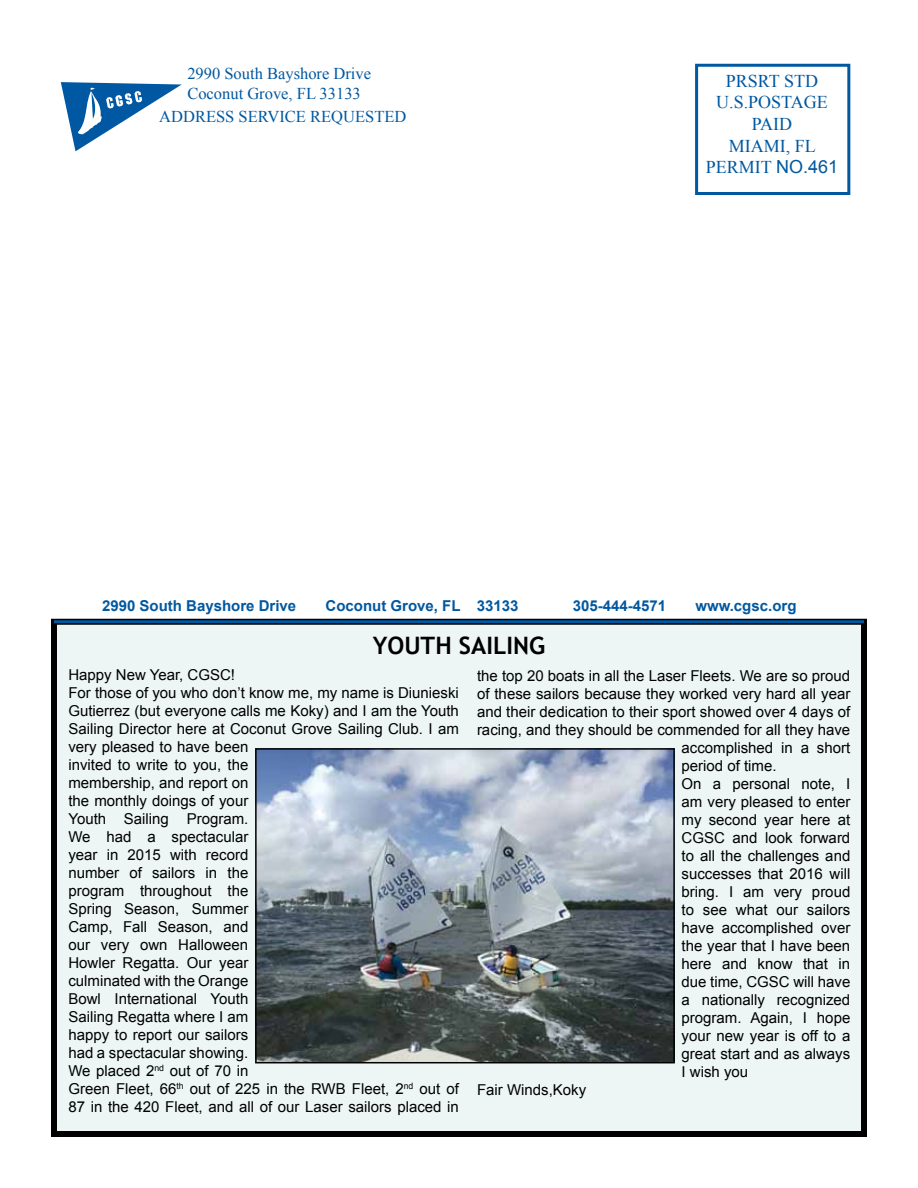
<style>
.page{position:relative;width:918px;height:1188px;background:#fff}
.page>*{position:absolute;margin:0;border:0;box-sizing:border-box;transform-origin:0 0}
.t1{font:700 24px "Trebuchet MS";color:#000}
.t2{font:18px/21.6px "Times New Roman";color:#0058a1;text-align:center}
.t3{font:16.5px/19.8px "Times New Roman";color:#0058a1}
.t4{font:15px/18px "Arial";color:#000}
.t5{font:700 15px "Arial";color:#0058a1}
.s1{font-family:"Arial"}
</style>
<div class="page">
<div style="left:54px;top:622px;width:810px;height:512px;background:#edf5f5"></div>
<div style="left:51px;top:619px;width:816px;height:518px;border:6px solid #000"></div>
<div style="left:695px;top:64px;width:155px;height:131px;border:3px solid #0058a1"></div>
<hr style="left:54px;top:620px;width:810px;height:3px;background:#0058a1">
<svg style="left:61px;top:82px;width:121px;height:69px"></svg>
<img style="left:258px;top:751px;width:414px;height:309px">
<div style="left:255px;top:748px;width:420px;height:315px;border:2px solid #000"></div>
<p class="t3" style="left:187px;top:64px;width:185px">2990 South Bayshore Drive<br>Coconut Grove, FL 33133</p>
<p class="t3" style="left:159px;top:107px;width:249px">ADDRESS SERVICE REQUESTED</p>
<p class="t2" style="left:706px;top:70px;width:134px">PRSRT STD<br>U.S.POSTAGE<br>PAID<br>MIAMI, FL<br>PERMIT <span class="s1">NO.461</span></p>
<p class="t5" style="left:102px;top:596px;width:196px">2990 South Bayshore Drive</p>
<p class="t5" style="left:326px;top:596px;width:195px">Coconut Grove, FL 33133</p>
<p class="t5" style="left:573px;top:596px;width:95px">305-444-4571</p>
<p class="t5" style="left:695px;top:596px;width:103px">www.cgsc.org</p>
<h1 class="t1" style="left:373px;top:630px;width:174px">YOUTH SAILING</h1>
<p class="t4" style="left:68px;top:666px;width:392px">Happy New Year, CGSC!<br>For those of you who don’t know me, my name is Diunieski<br>Gutierrez (but everyone calls me Koky) and I am the Youth<br>Sailing Director here at Coconut Grove Sailing Club. I am very pleased to have been<br>invited to write to you, the<br>membership, and report on<br>the monthly doings of your<br>Youth Sailing Program.<br>We had a spectacular<br>year in 2015 with record<br>number of sailors in the<br>program throughout the<br>Spring Season, Summer<br>Camp, Fall Season, and<br>our very own Halloween<br>Howler Regatta. Our year<br>culminated with the Orange<br>Bowl International Youth<br>Sailing Regatta where I am<br>happy to report our sailors<br>had a spectacular showing.<br>We placed 2<sup>nd</sup> out of 70 in<br>Green Fleet, 66<sup>th</sup> out of 225 in the RWB Fleet, 2<sup>nd</sup> out of<br>87 in the 420 Fleet, and all of our Laser sailors placed in</p>
<p class="t4" style="left:477px;top:667px;width:375px">the top 20 boats in all the Laser Fleets. We are so proud</p>
<p class="t4" style="left:477px;top:685px;width:375px">of these sailors because they worked very hard all year</p>
<p class="t4" style="left:477px;top:703px;width:375px">and their dedication to their sport showed over 4 days of</p>
<p class="t4" style="left:477px;top:721px;width:375px">racing, and they should be commended for all they have</p>
<p class="t4" style="left:682px;top:739px;width:170px">accomplished in a short</p>
<p class="t4" style="left:682px;top:757px;width:97px">period of time.</p>
<p class="t4" style="left:682px;top:775px;width:170px">On a personal note, I</p>
<p class="t4" style="left:682px;top:793px;width:170px">am very pleased to enter</p>
<p class="t4" style="left:682px;top:811px;width:170px">my second year here at</p>
<p class="t4" style="left:682px;top:829px;width:170px">CGSC and look forward</p>
<p class="t4" style="left:682px;top:847px;width:170px">to all the challenges and</p>
<p class="t4" style="left:682px;top:865px;width:170px">successes that 2016 will</p>
<p class="t4" style="left:682px;top:883px;width:170px">bring. I am very proud</p>
<p class="t4" style="left:682px;top:901px;width:170px">to see what our sailors</p>
<p class="t4" style="left:682px;top:919px;width:170px">have accomplished over</p>
<p class="t4" style="left:682px;top:937px;width:170px">the year that I have been</p>
<p class="t4" style="left:682px;top:955px;width:170px">here and know that in</p>
<p class="t4" style="left:682px;top:973px;width:170px">due time, CGSC will have</p>
<p class="t4" style="left:682px;top:991px;width:170px">a nationally recognized</p>
<p class="t4" style="left:682px;top:1009px;width:170px">program. Again, I hope</p>
<p class="t4" style="left:682px;top:1027px;width:170px">your new year is off to a</p>
<p class="t4" style="left:682px;top:1045px;width:170px">great start and as always</p>
<p class="t4" style="left:682px;top:1063px;width:68px">I wish you</p>
<p class="t4" style="left:477px;top:1081px;width:111px">Fair Winds,Koky</p>
</div>
